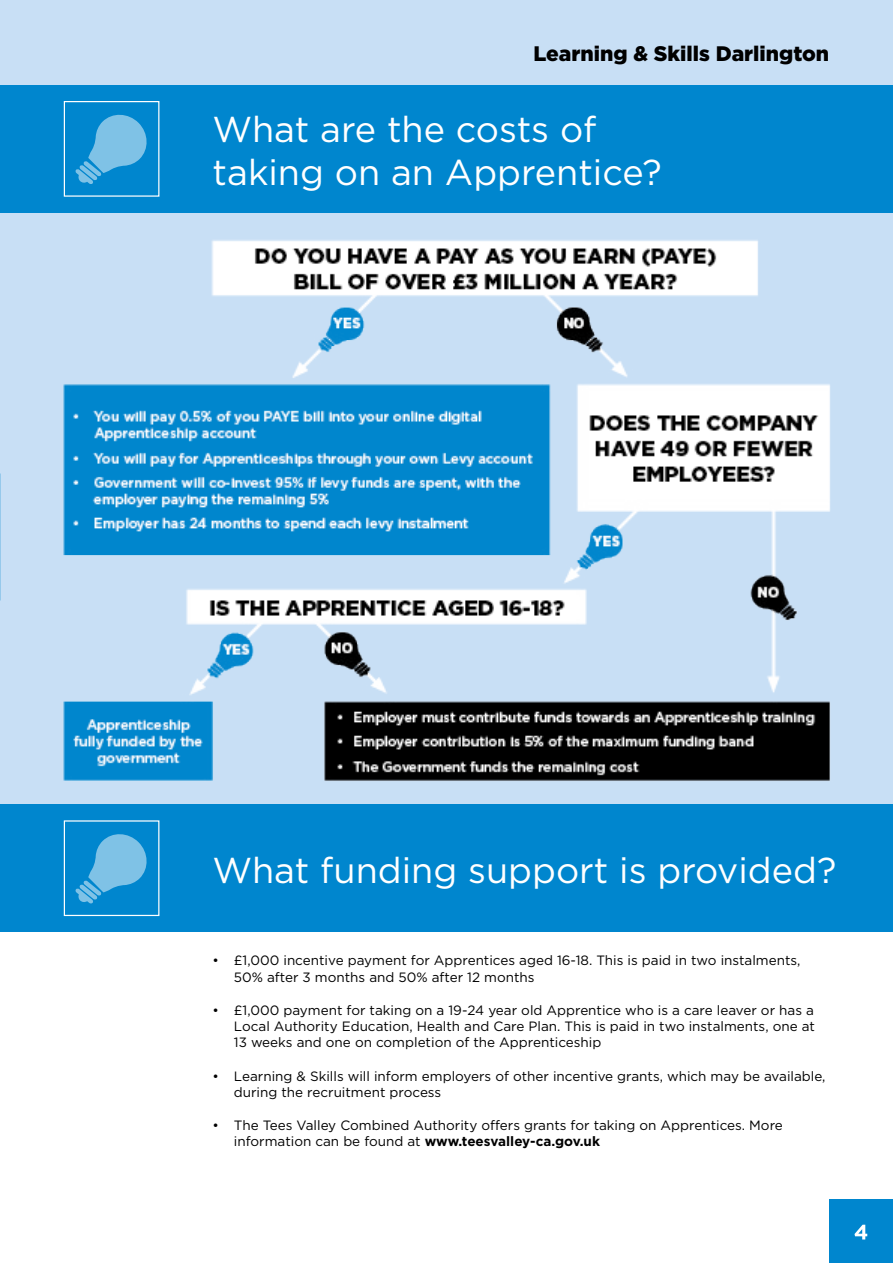
<style>
.page{position:relative;width:893px;height:1263px;background:#fff}
.page>*{position:absolute;margin:0;border:0;box-sizing:border-box;transform-origin:0 0}
.t1{font:36px/43.2px "Gotham";color:#fff}
.t2{font:900 21px "Gotham";color:#000}
.t3{font:13.5px/16.2px "Gotham";color:#000}
.s1{font-weight:700}
</style>
<div class="page">
<div style="left:0;top:0;width:893px;height:804px;background:#c8dff5"></div>
<div style="left:0;top:85px;width:893px;height:128px;background:#0086ce"></div>
<div style="left:0;top:804px;width:893px;height:128px;background:#0086ce"></div>
<div style="left:64px;top:820px;width:95px;height:96px;border:1px solid #fff"></div>
<svg style="left:75px;top:834px;width:72px;height:70px"></svg>
<div style="left:64px;top:101px;width:95px;height:96px;border:1px solid #fff"></div>
<svg style="left:75px;top:114px;width:72px;height:70px"></svg>
<div style="left:829px;top:1199px;width:64px;height:64px;background:#0086ce"></div>
<svg style="left:854px;top:1225px;width:13px;height:14px"></svg>
<img style="left:0;top:240px;width:830px;height:541px">
<h2 class="t2" style="left:533px;top:39px;width:297px">Learning &amp; Skills Darlington</h2>
<h1 class="t1" style="left:213px;top:107px;width:451px">What are the costs of taking on an Apprentice?</h1>
<h1 class="t1" style="left:213px;top:847px;width:625px">What funding support is provided?</h1>
<p class="t3" style="left:234px;top:952px;width:568px;text-indent:-21px">• £1,000 incentive payment for Apprentices aged 16-18. This is paid in two instalments,<br>50% after 3 months and 50% after 12 months</p>
<p class="t3" style="left:234px;top:1002px;width:583px;text-align:justify;text-indent:-21px">• £1,000 payment for taking on a 19-24 year old Apprentice who is a care leaver or has a Local Authority Education, Health and Care Plan. This is paid in two instalments, one at 13 weeks and one on completion of the Apprenticeship</p>
<p class="t3" style="left:234px;top:1067px;width:593px;text-indent:-21px">• Learning &amp; Skills will inform employers of other incentive grants, which may be available, during the recruitment process</p>
<p class="t3" style="left:234px;top:1117px;width:550px;text-indent:-21px">• The Tees Valley Combined Authority offers grants for taking on Apprentices. More information can be found at <span class="s1">www.teesvalley-ca.gov.uk</span></p>
</div>
